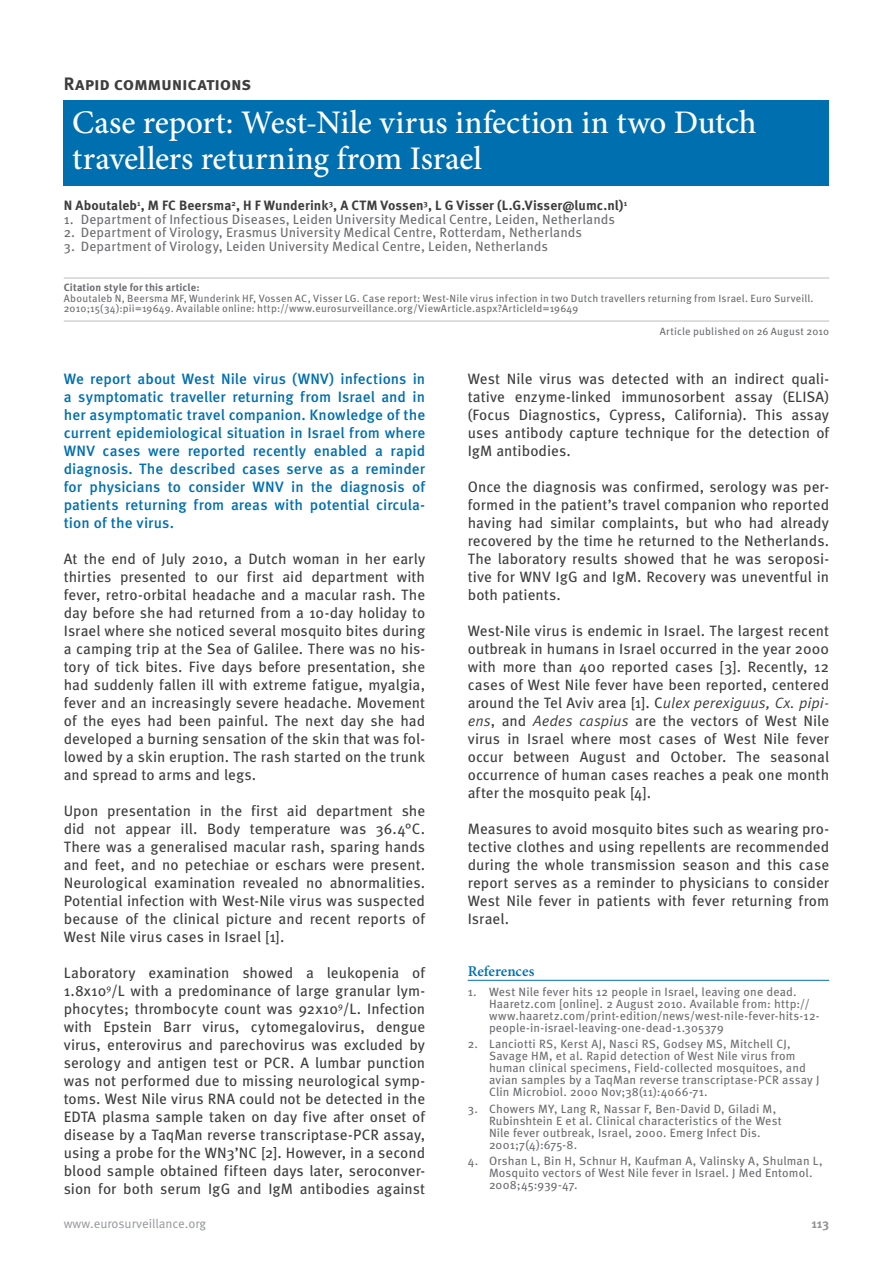
<style>
.page{position:relative;width:893px;height:1263px;background:#fff}
.page>*{position:absolute;margin:0;border:0;box-sizing:border-box;transform-origin:0 0}
.t1{font:500 33px/36px "Minion Pro";letter-spacing:-.005em;color:#fff}
.t2{font:700 18px "Meta Pro";letter-spacing:-.015em;color:#3e3e3f}
.t3{font:15px/18px "Meta Pro";color:#3e3e3f;text-align:justify}
.t4{font:500 15px/18px "Meta Pro";letter-spacing:.005em;color:#006faf;text-align:justify}
.t5{font:600 15px "Minion Pro";color:#006faf}
.t6{font:13.5px "Meta Pro";letter-spacing:.01em;color:#6c6d70}
.t7{font:700 13.5px "Meta Pro";letter-spacing:.01em;color:#3e3e3f}
.t8{font:12.75px "Meta Pro";color:#939598}
.t9{font:700 12.75px "Meta Pro";color:#939598}
.t10{font:12px/12px "Meta Pro";letter-spacing:.01em;color:#6c6d70}
.t11{font:10.5px/10.5px "Meta Pro";letter-spacing:.015em;color:#6c6d70}
.t12{font:700 10.5px "Meta Pro";letter-spacing:.015em;color:#6c6d70}
.s1{font-style:italic}
</style>
<div class="page">
<hr style="left:64px;top:278px;width:765px;height:1px;background:#bcbdc0">
<hr style="left:64px;top:321px;width:765px;height:1px;background:#bcbdc0">
<div style="left:64px;top:100px;width:765px;height:86px;background:#006faf"></div>
<hr style="left:468px;top:980px;width:361px;height:1px;background:#006faf">
<p class="t2" style="left:64px;top:72px;width:189px">Rapid communications</p>
<h1 class="t1" style="left:72px;top:104px;width:686px">Case report: West-Nile virus infection in two Dutch travellers returning from Israel</h1>
<p class="t7" style="left:64px;top:197px;width:565px">N Aboutaleb<sup>1</sup>, M FC Beersma<sup>2</sup>, H F Wunderink<sup>3</sup>, A CTM Vossen<sup>3</sup>, L G Visser (L.G.Visser@lumc.nl)<sup>1</sup></p>
<p class="t6" style="left:64px;top:211px;width:553px">1. Department of Infectious Diseases, Leiden University Medical Centre, Leiden, Netherlands</p>
<p class="t6" style="left:64px;top:224px;width:520px">2. Department of Virology, Erasmus University Medical Centre, Rotterdam, Netherlands</p>
<p class="t6" style="left:64px;top:238px;width:486px">3. Department of Virology, Leiden University Medical Centre, Leiden, Netherlands</p>
<p class="t12" style="left:64px;top:281px;width:137px">Citation style for this article:</p>
<p class="t11" style="left:64px;top:293px;width:751px">Aboutaleb N, Beersma MF, Wunderink HF, Vossen AC, Visser LG. Case report: West-Nile virus infection in two Dutch travellers returning from Israel. Euro Surveill.<br>2010;15(34):pii=19649. Available online: http://www.eurosurveillance.org/ViewArticle.aspx?ArticleId=19649</p>
<p class="t11" style="left:660px;top:327px;width:171px">Article published on 26 August 2010</p>
<p class="t4" style="left:64px;top:370px;width:363px">We report about West Nile virus (WNV) infections in a symptomatic traveller returning from Israel and in her asymptomatic travel companion. Knowledge of the current epidemiological situation in Israel from where WNV cases were reported recently enabled a rapid diagnosis. The described cases serve as a reminder for physicians to consider WNV in the diagnosis of patients returning from areas with potential circula&shy;tion of the virus.</p>
<p class="t3" style="left:64px;top:550px;width:363px">At the end of July 2010, a Dutch woman in her early thirties presented to our first aid department with fever, retro-orbital headache and a macular rash. The day before she had returned from a 10-day holiday to Israel where she noticed several mosquito bites during a camping trip at the Sea of Galilee. There was no his&shy;tory of tick bites. Five days before presentation, she had suddenly fallen ill with extreme fatigue, myalgia, fever and an increasingly severe headache. Movement of the eyes had been painful. The next day she had developed a burning sensation of the skin that was fol&shy;lowed by a skin eruption. The rash started on the trunk and spread to arms and legs.</p>
<p class="t3" style="left:64px;top:802px;width:363px">Upon presentation in the first aid department she did not appear ill. Body temperature was 36.4°C.<br>There was a generalised macular rash, sparing hands and feet, and no petechiae or eschars were present.<br>Neurological examination revealed no abnormalities.<br>Potential infection with West-Nile virus was suspected because of the clinical picture and recent reports of West Nile virus cases in Israel [1].</p>
<p class="t3" style="left:64px;top:964px;width:363px">Laboratory examination showed a leukopenia of 1.8x10<sup>9</sup>/L with a predominance of large granular lym&shy;phocytes; thrombocyte count was 92x10<sup>9</sup>/L. Infection with Epstein Barr virus, cytomegalovirus, dengue virus, enterovirus and parechovirus was excluded by serology and antigen test or PCR. A lumbar punction was not performed due to missing neurological symp&shy;toms. West Nile virus RNA could not be detected in the EDTA plasma sample taken on day five after onset of disease by a TaqMan reverse transcriptase-PCR assay, using a probe for the WN3’NC [2]. However, in a second blood sample obtained fifteen days later, seroconver&shy;sion for both serum IgG and IgM antibodies against</p>
<p class="t3" style="left:468px;top:370px;width:363px">West Nile virus was detected with an indirect quali&shy;tative enzyme-linked immunosorbent assay (ELISA) (Focus Diagnostics, Cypress, California). This assay uses antibody capture technique for the detection of IgM antibodies.</p>
<p class="t3" style="left:468px;top:478px;width:363px">Once the diagnosis was confirmed, serology was per&shy;formed in the patient’s travel companion who reported having had similar complaints, but who had already recovered by the time he returned to the Netherlands.<br>The laboratory results showed that he was seroposi&shy;tive for WNV IgG and IgM. Recovery was uneventful in both patients.</p>
<p class="t3" style="left:468px;top:622px;width:363px">West-Nile virus is endemic in Israel. The largest recent outbreak in humans in Israel occurred in the year 2000 with more than 400 reported cases [3]. Recently, 12 cases of West Nile fever have been reported, centered around the Tel Aviv area [1]. C<span class="s1">ulex perexiguus, Cx. pipi&shy;ens</span>, and <span class="s1">Aedes caspius</span> are the vectors of West Nile virus in Israel where most cases of West Nile fever occur between August and October. The seasonal occurrence of human cases reaches a peak one month after the mosquito peak [4].</p>
<p class="t3" style="left:468px;top:820px;width:363px">Measures to avoid mosquito bites such as wearing pro&shy;tective clothes and using repellents are recommended during the whole transmission season and this case report serves as a reminder to physicians to consider West Nile fever in patients with fever returning from Israel.</p>
<p class="t5" style="left:468px;top:960px;width:68px">References</p>
<p class="t10" style="left:489px;top:986px;width:332px;text-indent:-21px">1. West Nile fever hits 12 people in Israel, leaving one dead.<br>Haaretz.com [online]. 2 August 2010. Available from: http:// www.haaretz.com/print-edition/news/west-nile-fever-hits-12- people-in-israel-leaving-one-dead-1.305379</p>
<p class="t10" style="left:489px;top:1039px;width:332px;text-indent:-21px">2. Lanciotti RS, Kerst AJ, Nasci RS, Godsey MS, Mitchell CJ, Savage HM, et al. Rapid detection of West Nile virus from human clinical specimens, Field-collected mosquitoes, and avian samples by a TaqMan reverse transcriptase-PCR assay J Clin Microbiol. 2000 Nov;38(11):4066-71.</p>
<p class="t10" style="left:489px;top:1103px;width:294px;text-indent:-21px">3. Chowers MY, Lang R, Nassar F, Ben-David D, Giladi M, Rubinshtein E et al. Clinical characteristics of the West Nile fever outbreak, Israel, 2000. Emerg Infect Dis.<br>2001;7(4):675-8.</p>
<p class="t10" style="left:489px;top:1155px;width:335px;text-indent:-21px">4. Orshan L, Bin H, Schnur H, Kaufman A, Valinsky A, Shulman L,<br>Mosquito vectors of West Nile fever in Israel. J Med Entomol.<br>2008;45:939-47.</p>
<p class="t8" style="left:64px;top:1215px;width:144px">www.eurosurveillance.org</p>
<p class="t9" style="left:811px;top:1215px;width:19px">113</p>
</div>
